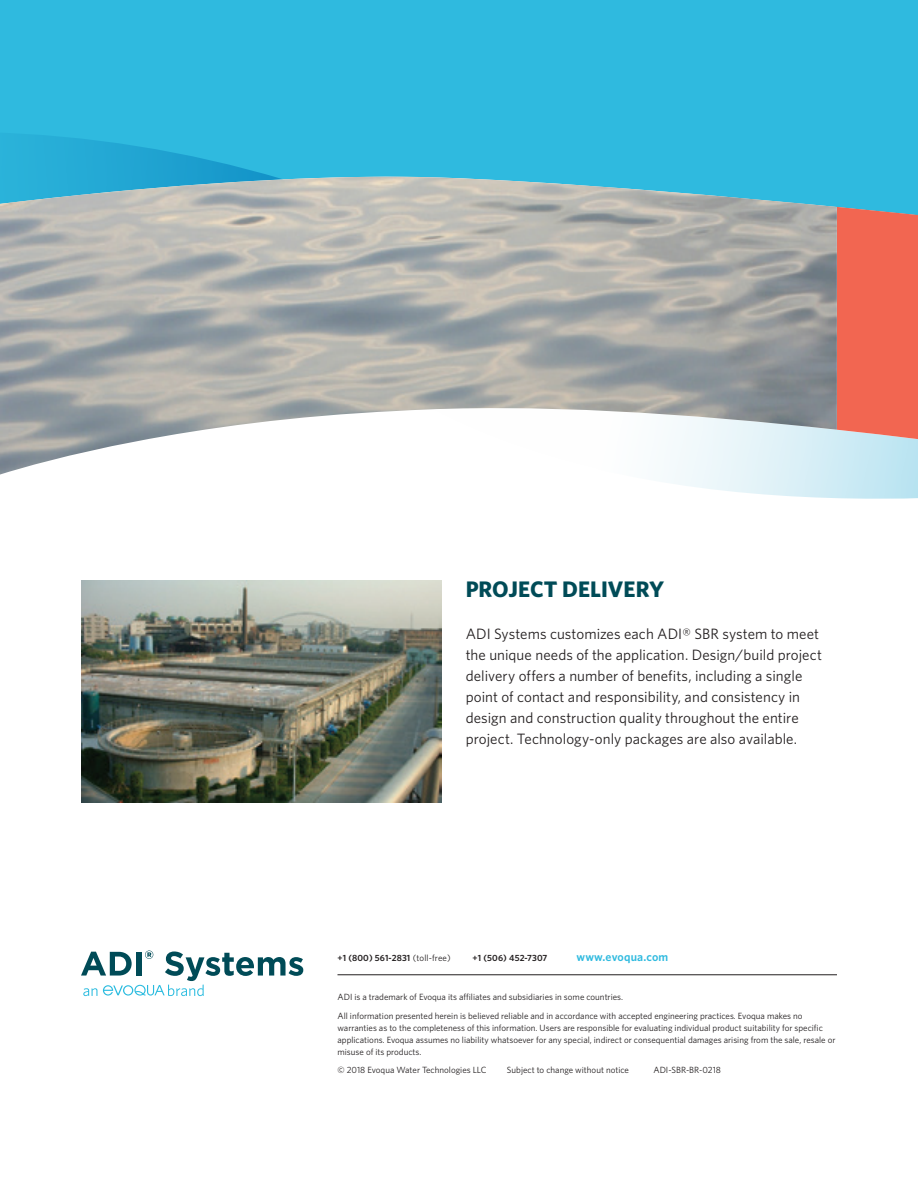
<style>
.page{position:relative;width:918px;height:1188px;background:#fff}
.page>*{position:absolute;margin:0;border:0;box-sizing:border-box;transform-origin:0 0}
.Headline{font:700 22.5px "Whitney";letter-spacing:-.005em;color:#004b57}
.Headline-2{font:15px/21px "Whitney";letter-spacing:.005em;color:#231f20}
.evoqua_com{font:600 12px "Whitney";letter-spacing:.015em;color:#2fbadf}
.Mission_Statement_Le{font:9px/12px "Whitney";color:#231f20}
.evoqua_com-2{font:600 9px "Whitney";letter-spacing:.015em;color:#231f20}
.s1{font-weight:400}
</style>
<div class="page">
<div style="left:0;top:0;width:918px;height:207px;background:#2fbadf"></div>
<svg style="left:666px;top:449px;width:252px;height:50px"></svg>
<svg style="left:0;top:132px;width:283px;height:45px;background:#27afd8"></svg>
<img style="left:0;top:177px;width:837px;height:298px">
<svg style="left:837px;top:207px;width:81px;height:242px;background:#ec6f5d"></svg>
<hr style="left:337px;top:974px;width:500px;height:1px;background:#231f20">
<svg style="left:81px;top:951px;width:222px;height:45px"></svg>
<img style="left:81px;top:581px;width:360px;height:221px">
<p class="Headline" style="left:466px;top:576px;width:200px">PROJECT DELIVERY</p>
<p class="Headline-2" style="left:466px;top:623px;width:358px">ADI Systems customizes each ADI® SBR system to meet the unique needs of the application. Design/build project delivery offers a number of benefits, including a single point of contact and responsibility, and consistency in design and construction quality throughout the entire project. Technology-only packages are also available.</p>
<p class="evoqua_com-2" style="left:337px;top:952px;width:115px">+1 (800) 561-2831 <span class="s1">(toll-free)</span></p>
<p class="evoqua_com-2" style="left:473px;top:952px;width:76px">+1 (506) 452-7307</p>
<p class="evoqua_com" style="left:576px;top:949px;width:93px">www.evoqua.com</p>
<p class="Mission_Statement_Le" style="left:337px;top:991px;width:287px">ADI is a trademark of Evoqua its affiliates and subsidiaries in some countries.</p>
<p class="Mission_Statement_Le" style="left:337px;top:1009px;width:499px">All information presented herein is believed reliable and in accordance with accepted engineering practices. Evoqua makes no warranties as to the completeness of this information. Users are responsible for evaluating individual product suitability for specific applications. Evoqua assumes no liability whatsoever for any special, indirect or consequential damages arising from the sale, resale or misuse of its products.</p>
<p class="Mission_Statement_Le" style="left:337px;top:1064px;width:151px">© 2018 Evoqua Water Technologies LLC</p>
<p class="Mission_Statement_Le" style="left:507px;top:1064px;width:124px">Subject to change without notice</p>
<p class="Mission_Statement_Le" style="left:653px;top:1064px;width:69px">ADI-SBR-BR-0218</p>
</div>
